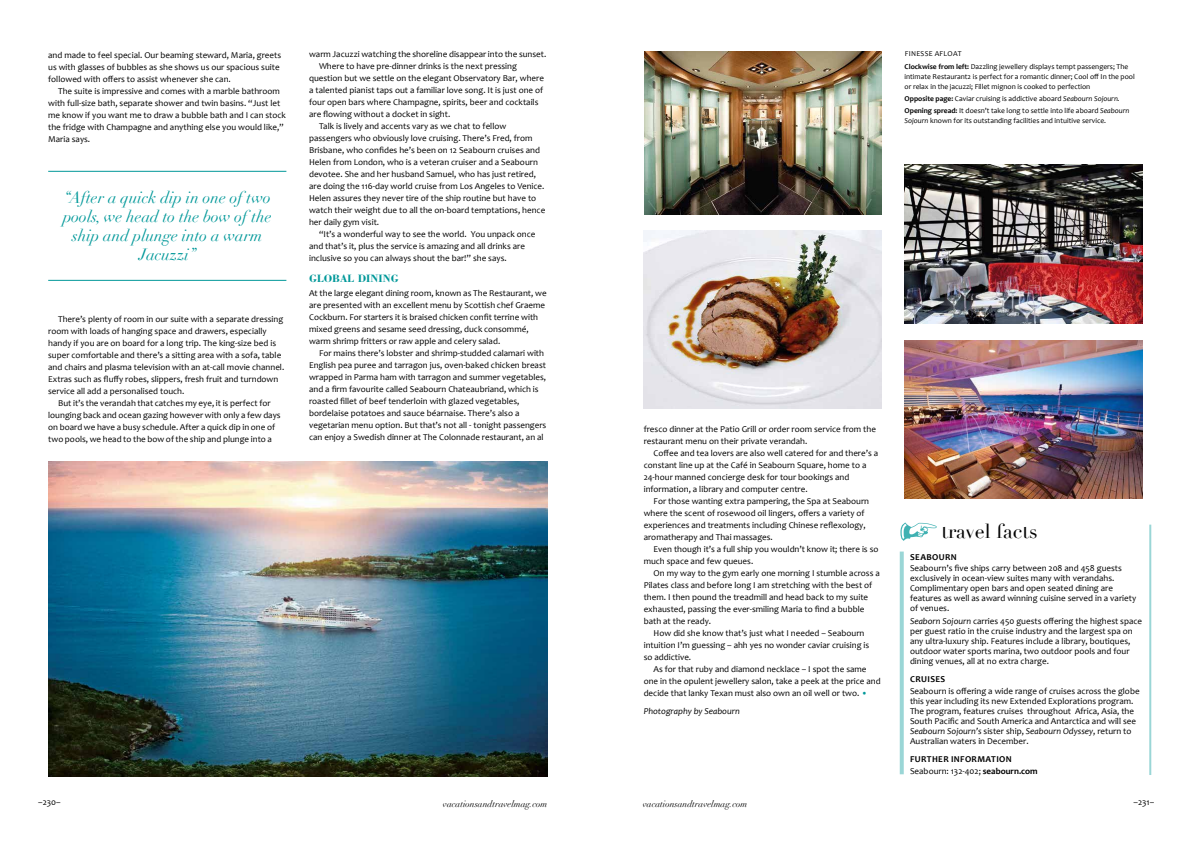
<style>
.page{position:relative;width:1191px;height:842px;background:#fff}
.page>*{position:absolute;margin:0;border:0;box-sizing:border-box;transform-origin:0 0}
.t1{font:20px "Didot";color:#000}
.t2{font:italic 16px/19px "Didot";color:#009899;text-align:center}
.t3{font:700 11px "Bodoni";color:#009899}
.t4{font:9px/12px "Candara";color:#000}
.t5{font:700 9px/11.4px "Candara";letter-spacing:.04em;color:#000}
.t6{font:italic 9px "Didot";color:#000}
.t7{font:italic 9px "Candara";color:#000}
.t8{font:7.5px/12.3px "Candara";color:#000}
.s1{font-weight:700}
.s2{font-style:italic}
.s3{color:#009899}
.s4{font-weight:400}
</style>
<div class="page">
<hr style="left:48px;top:171px;width:238px;height:1px;background:#009899">
<hr style="left:48px;top:280px;width:238px;height:1px;background:#009899">
<svg style="left:900px;top:523px;width:36px;height:18px"></svg>
<svg style="left:899px;top:551px;width:4px;height:223px"></svg>
<hr style="left:1149px;top:525px;width:2px;height:250px;background:#009899">
<img style="left:904px;top:340px;width:238px;height:159px">
<img style="left:904px;top:164px;width:238px;height:159px">
<img style="left:643px;top:230px;width:239px;height:179px">
<img style="left:48px;top:462px;width:499px;height:315px">
<img style="left:644px;top:51px;width:238px;height:164px">
<p class="t4" style="left:48px;top:49px;width:234px">and made to feel special. Our beaming steward, Maria, greets us with glasses of bubbles as she shows us our spacious suite followed with offers to assist whenever she can.</p>
<p class="t4" style="left:48px;top:85px;width:239px;text-indent:10px">The suite is impressive and comes with a marble bathroom with full-size bath, separate shower and twin basins. “Just let me know if you want me to draw a bubble bath and I can stock the fridge with Champagne and anything else you would like,” Maria says.</p>
<h2 class="t2" style="left:63px;top:188px;width:210px">“After a quick dip in one of two pools, we head to the bow of the ship and plunge into a warm<br>Jacuzzi”</h2>
<p class="t4" style="left:58px;top:313px;width:227px">There’s plenty of room in our suite with a separate dressing</p>
<p class="t4" style="left:48px;top:325px;width:220px">room with loads of hanging space and drawers, especially</p>
<p class="t4" style="left:48px;top:337px;width:229px">handy if you are on board for a long trip. The king-size bed is</p>
<p class="t4" style="left:48px;top:349px;width:235px">super comfortable and there’s a sitting area with a sofa, table</p>
<p class="t4" style="left:48px;top:361px;width:238px">and chairs and plasma television with an at-call movie channel.</p>
<p class="t4" style="left:48px;top:373px;width:232px">Extras such as fluffy robes, slippers, fresh fruit and turndown</p>
<p class="t4" style="left:48px;top:385px;width:138px">service all add a personalised touch.</p>
<p class="t4" style="left:58px;top:397px;width:214px">But it’s the verandah that catches my eye, it is perfect for</p>
<p class="t4" style="left:48px;top:409px;width:234px">lounging back and ocean gazing however with only a few days</p>
<p class="t4" style="left:48px;top:421px;width:228px">on board we have a busy schedule. After a quick dip in one of</p>
<p class="t4" style="left:48px;top:433px;width:225px">two pools, we head to the bow of the ship and plunge into a</p>
<p class="t4" style="left:309px;top:49px;width:239px">warm Jacuzzi watching the shoreline disappear into the sunset.</p>
<p class="t4" style="left:319px;top:61px;width:199px">Where to have pre-dinner drinks is the next pressing</p>
<p class="t4" style="left:309px;top:73px;width:236px">question but we settle on the elegant Observatory Bar, where</p>
<p class="t4" style="left:309px;top:85px;width:236px">a talented pianist taps out a familiar love song. It is just one of</p>
<p class="t4" style="left:309px;top:97px;width:231px">four open bars where Champagne, spirits, beer and cocktails</p>
<p class="t4" style="left:309px;top:109px;width:143px">are flowing without a docket in sight.</p>
<p class="t4" style="left:319px;top:121px;width:189px">Talk is lively and accents vary as we chat to fellow</p>
<p class="t4" style="left:309px;top:133px;width:225px">passengers who obviously love cruising. There’s Fred, from</p>
<p class="t4" style="left:309px;top:145px;width:232px">Brisbane, who confides he’s been on 12 Seabourn cruises and</p>
<p class="t4" style="left:309px;top:157px;width:230px">Helen from London, who is a veteran cruiser and a Seabourn</p>
<p class="t4" style="left:309px;top:169px;width:228px">devotee. She and her husband Samuel, who has just retired,</p>
<p class="t4" style="left:309px;top:181px;width:237px">are doing the 116-day world cruise from Los Angeles to Venice.</p>
<p class="t4" style="left:309px;top:193px;width:229px">Helen assures they never tire of the ship routine but have to</p>
<p class="t4" style="left:309px;top:205px;width:238px">watch their weight due to all the on-board temptations, hence</p>
<p class="t4" style="left:309px;top:217px;width:72px">her daily gym visit.</p>
<p class="t4" style="left:319px;top:229px;width:218px">“It’s a wonderful way to see the world. You unpack once</p>
<p class="t4" style="left:309px;top:241px;width:217px">and that’s it, plus the service is amazing and all drinks are</p>
<p class="t4" style="left:309px;top:253px;width:199px">inclusive so you can always shout the bar!” she says.</p>
<p class="t3" style="left:309px;top:272px;width:90px">GLOBAL DINING</p>
<p class="t4" style="left:309px;top:287px;width:239px">At the large elegant dining room, known as The Restaurant, we are presented with an excellent menu by Scottish chef Graeme Cockburn. For starters it is braised chicken confit terrine with mixed greens and sesame seed dressing, duck consommé, warm shrimp fritters or raw apple and celery salad.</p>
<p class="t4" style="left:309px;top:347px;width:239px;text-indent:10px">For mains there’s lobster and shrimp-studded calamari with English pea puree and tarragon jus, oven-baked chicken breast wrapped in Parma ham with tarragon and summer vegetables, and a firm favourite called Seabourn Chateaubriand, which is roasted fillet of beef tenderloin with glazed vegetables, bordelaise potatoes and sauce béarnaise. There’s also a vegetarian menu option. But that’s not all - tonight passengers can enjoy a Swedish dinner at The Colonnade restaurant, an al</p>
<p class="t8" style="left:904px;top:48px;width:225px">FINESSE AFLOAT<br><span class="s1">Clockwise from left:</span> Dazzling jewellery displays tempt passengers; The</p>
<p class="t8" style="left:904px;top:71px;width:232px;line-height:10px">intimate Restaurant2 is perfect for a romantic dinner; Cool off In the pool or relax in the jacuzzi; Fillet mignon is cooked to perfection</p>
<p class="t8" style="left:904px;top:92px;width:226px"><span class="s1">Opposite page:</span> Caviar cruising is addictive aboard <span class="s2">Seabourn Sojourn.<br></span><span class="s1">Opening spread:</span> It doesn’t take long to settle into life aboard <span class="s2">Seabourn</span></p>
<p class="t8" style="left:904px;top:115px;width:203px"><span class="s2">Sojourn</span> known for its outstanding facilities and intuitive service.</p>
<p class="t4" style="left:643px;top:423px;width:234px">fresco dinner at the Patio Grill or order room service from the restaurant menu on their private verandah.</p>
<p class="t4" style="left:643px;top:447px;width:236px;text-indent:10px">Coffee and tea lovers are also well catered for and there’s a constant line up at the Café in Seabourn Square, home to a 24-hour manned concierge desk for tour bookings and information, a library and computer centre.</p>
<p class="t4" style="left:643px;top:495px;width:227px;text-indent:10px">For those wanting extra pampering, the Spa at Seabourn where the scent of rosewood oil lingers, offers a variety of experiences and treatments including Chinese reflexology, aromatherapy and Thai massages.</p>
<p class="t4" style="left:643px;top:543px;width:236px;text-indent:10px">Even though it’s a full ship you wouldn’t know it; there is so much space and few queues.</p>
<p class="t4" style="left:653px;top:567px;width:228px">On my way to the gym early one morning I stumble across a</p>
<p class="t4" style="left:643px;top:579px;width:230px">Pilates class and before long I am stretching with the best of</p>
<p class="t4" style="left:643px;top:591px;width:226px">them. I then pound the treadmill and head back to my suite</p>
<p class="t4" style="left:643px;top:603px;width:222px">exhausted, passing the ever-smiling Maria to find a bubble</p>
<p class="t4" style="left:643px;top:615px;width:69px">bath at the ready.</p>
<p class="t4" style="left:653px;top:627px;width:212px">How did she know that’s just what I needed – Seabourn</p>
<p class="t4" style="left:643px;top:639px;width:227px">intuition I’m guessing – ahh yes no wonder caviar cruising is</p>
<p class="t4" style="left:643px;top:651px;width:49px">so addictive.</p>
<p class="t4" style="left:653px;top:663px;width:214px">As for that ruby and diamond necklace – I spot the same</p>
<p class="t4" style="left:643px;top:675px;width:238px">one in the opulent jewellery salon, take a peek at the price and</p>
<p class="t4" style="left:643px;top:687px;width:225px">decide that lanky Texan must also own an oil well or two. <span class="s3">•</span></p>
<p class="t7" style="left:643px;top:705px;width:98px">Photography by Seabourn</p>
<h1 class="t1" style="left:941px;top:519px;width:98px">travel facts</h1>
<p class="t5" style="left:910px;top:551px;width:48px">SEABOURN</p>
<p class="t4" style="left:910px;top:564px;width:228px;line-height:10px">Seabourn’s five ships carry between 208 and 458 guests exclusively in ocean-view suites many with verandahs.<br>Complimentary open bars and open seated dining are features as well as award winning cuisine served in a variety of venues.</p>
<p class="t4" style="left:910px;top:616px;width:234px;line-height:10px"><span class="s2">Seaborn Sojourn</span> carries 450 guests offering the highest space per guest ratio in the cruise industry and the largest spa on any ultra-luxury ship. Features include a library, boutiques, outdoor water sports marina, two outdoor pools and four dining venues, all at no extra charge.</p>
<p class="t5" style="left:910px;top:674px;width:26px">Cruises</p>
<p class="t4" style="left:910px;top:686px;width:231px;line-height:10px">Seabourn is offering a wide range of cruises across the globe this year including its new Extended Explorations program.<br>The program, features cruises throughout Africa, Asia, the South Pacific and South America and Antarctica and will see <span class="s2">Seabourn Sojourn’s</span> sister ship, <span class="s2">Seabourn Odyssey</span>, return to Australian waters in December.</p>
<p class="t5" style="left:910px;top:753px;width:129px">FURTHER INFORMATION<br><span class="s4">Seabourn: 132-402;</span> seabourn.com</p>
<p class="t4" style="left:38px;top:796px;width:24px">–230–</p>
<p class="t6" style="left:443px;top:798px;width:106px">vacationsandtravelmag.com</p>
<p class="t6" style="left:643px;top:798px;width:106px">vacationsandtravelmag.com</p>
<p class="t4" style="left:1133px;top:796px;width:22px">–231–</p>
</div>
